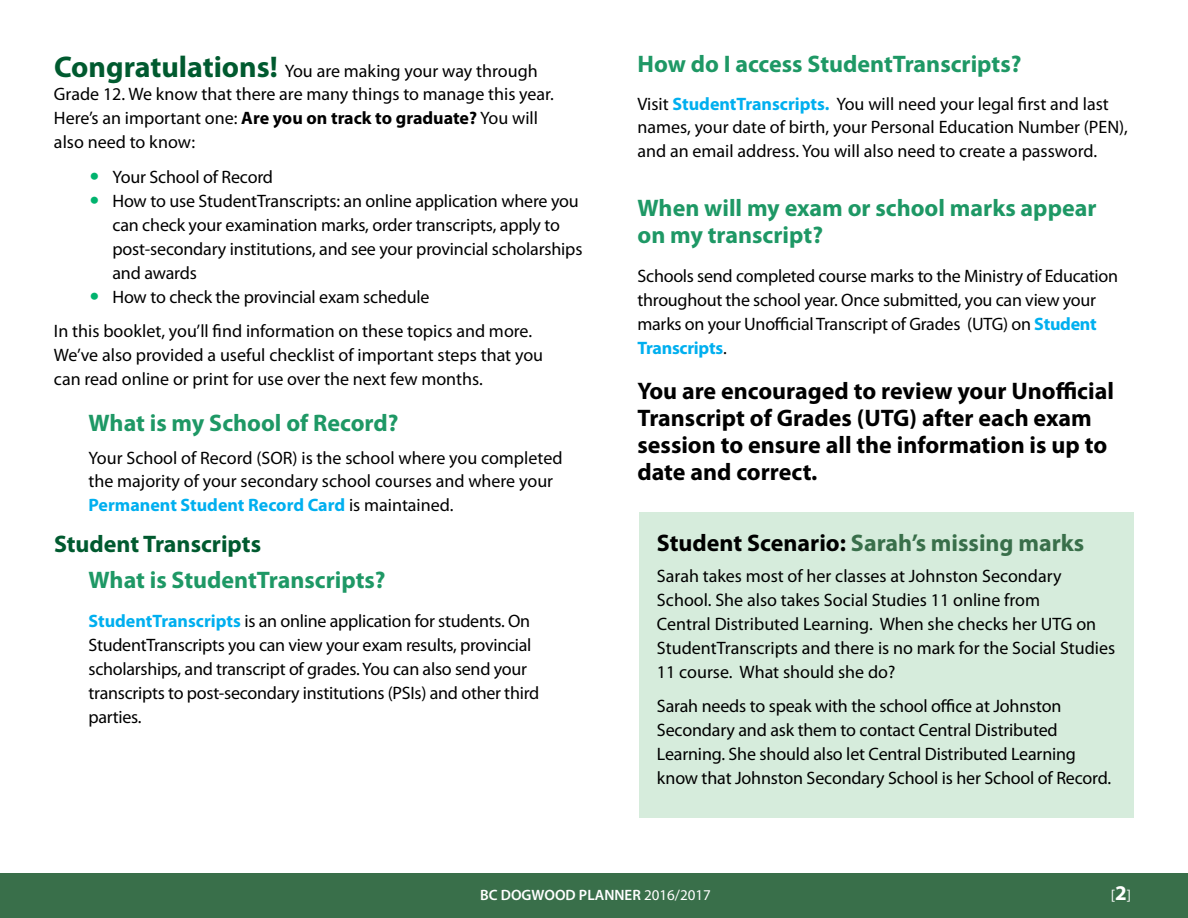
<style>
.page{position:relative;width:1188px;height:918px;background:#fff}
.page>*{position:absolute;margin:0;border:0;box-sizing:border-box;transform-origin:0 0}
.t1{font:700 24px/27px "Myriad Pro";color:#1e9865}
.t2{font:700 24px/27px "Myriad Pro";color:#000}
.t3{font:700 24px "Myriad Pro";color:#396f4a}
.t4{font:700 24px "Myriad Pro";color:#005a2f}
.t5{font:18px/24px "Myriad Pro";letter-spacing:-.01em;color:#000}
.t6{font:600 15px "Myriad Pro";color:#fff}
.t7{font:15px "Myriad Pro";color:#fff}
.s1{font-weight:700;font-size:30px;color:#005a2f}
.s2{font-weight:700}
.s3{font-family:"European Pi Three";color:#00b36e}
.s4{font-weight:700;color:#00afef}
.s5{color:#000}
.s6{font-weight:400}
.s7{font-weight:700;font-size:21px}
</style>
<div class="page">
<div style="left:639px;top:512px;width:495px;height:305px;background:#d6ecdc"></div>
<div style="left:0;top:874px;width:1188px;height:44px;background:#396f4a"></div>
<p class="t5" style="left:54px;top:59px;width:501px"><span class="s1">Congratulations!</span> You are making your way through Grade 12. We know that there are many things to manage this year.<br>Here’s an important one: <span class="s2">Are you on track to graduate?</span> You will also need to know:</p>
<p class="t5" style="left:89px;top:165px;width:186px"><span class="s3">O</span> Your School of Record</p>
<p class="t5" style="left:89px;top:189px;width:492px"><span class="s3">O</span> How to use StudentTranscripts: an online application where you</p>
<p class="t5" style="left:112px;top:213px;width:449px">can check your examination marks, order transcripts, apply to</p>
<p class="t5" style="left:112px;top:237px;width:472px">post-secondary institutions, and see your provincial scholarships</p>
<p class="t5" style="left:112px;top:261px;width:86px">and awards</p>
<p class="t5" style="left:89px;top:285px;width:343px"><span class="s3">O</span> How to check the provincial exam schedule</p>
<p class="t5" style="left:54px;top:320px;width:491px">In this booklet, you’ll find information on these topics and more.<br>We’ve also provided a useful checklist of important steps that you can read online or print for use over the next few months.</p>
<h1 class="t1" style="left:88px;top:409px;width:312px">What is my School of Record?</h1>
<p class="t5" style="left:88px;top:446px;width:476px">Your School of Record (SOR) is the school where you completed the majority of your secondary school courses and where your<br><span class="s4">Permanent Student Record Card</span> is maintained.</p>
<h1 class="t4" style="left:54px;top:530px;width:209px">Student Transcripts</h1>
<h1 class="t1" style="left:88px;top:567px;width:299px">What is StudentTranscripts?</h1>
<p class="t5" style="left:88px;top:609px;width:452px"><span class="s4">StudentTranscripts</span> is an online application for students. On StudentTranscripts you can view your exam results, provincial scholarships, and transcript of grades. You can also send your transcripts to post-secondary institutions (PSIs) and other third parties.</p>
<h1 class="t1" style="left:638px;top:51px;width:386px">How do I access StudentTranscripts?</h1>
<p class="t5" style="left:638px;top:92px;width:492px">Visit <span class="s4">StudentTranscripts.</span> You will need your legal first and last names, your date of birth, your Personal Education Number (PEN), and an email address. You will also need to create a password.</p>
<h1 class="t1" style="left:638px;top:195px;width:460px">When will my exam or school marks appear on my transcript?</h1>
<p class="t5" style="left:638px;top:264px;width:482px">Schools send completed course marks to the Ministry of Education throughout the school year. Once submitted, you can view your marks on your Unofficial Transcript of Grades (UTG) on <span class="s4">Student Transcripts</span>.</p>
<h1 class="t2" style="left:637px;top:378px;width:478px">You are encouraged to review your Unofficial Transcript of Grades (UTG) after each exam session to ensure all the information is up to date and correct.</h1>
<h1 class="t3" style="left:657px;top:529px;width:429px"><span class="s5">Student Scenario:</span> Sarah’s missing marks</h1>
<p class="t5" style="left:657px;top:564px;width:460px">Sarah takes most of her classes at Johnston Secondary School. She also takes Social Studies 11 online from<br>Central Distributed Learning. When she checks her UTG on StudentTranscripts and there is no mark for the Social Studies 11 course. What should she do?</p>
<p class="t5" style="left:657px;top:695px;width:456px">Sarah needs to speak with the school office at Johnston Secondary and ask them to contact Central Distributed Learning. She should also let Central Distributed Learning know that Johnston Secondary School is her School of Record.</p>
<p class="t6" style="left:480px;top:887px;width:232px">BC DOGWOOD PLANNER <span class="s6">2016/2017</span></p>
<p class="t7" style="left:1111px;top:887px;width:22px">[<span class="s7">2</span>]</p>
</div>
